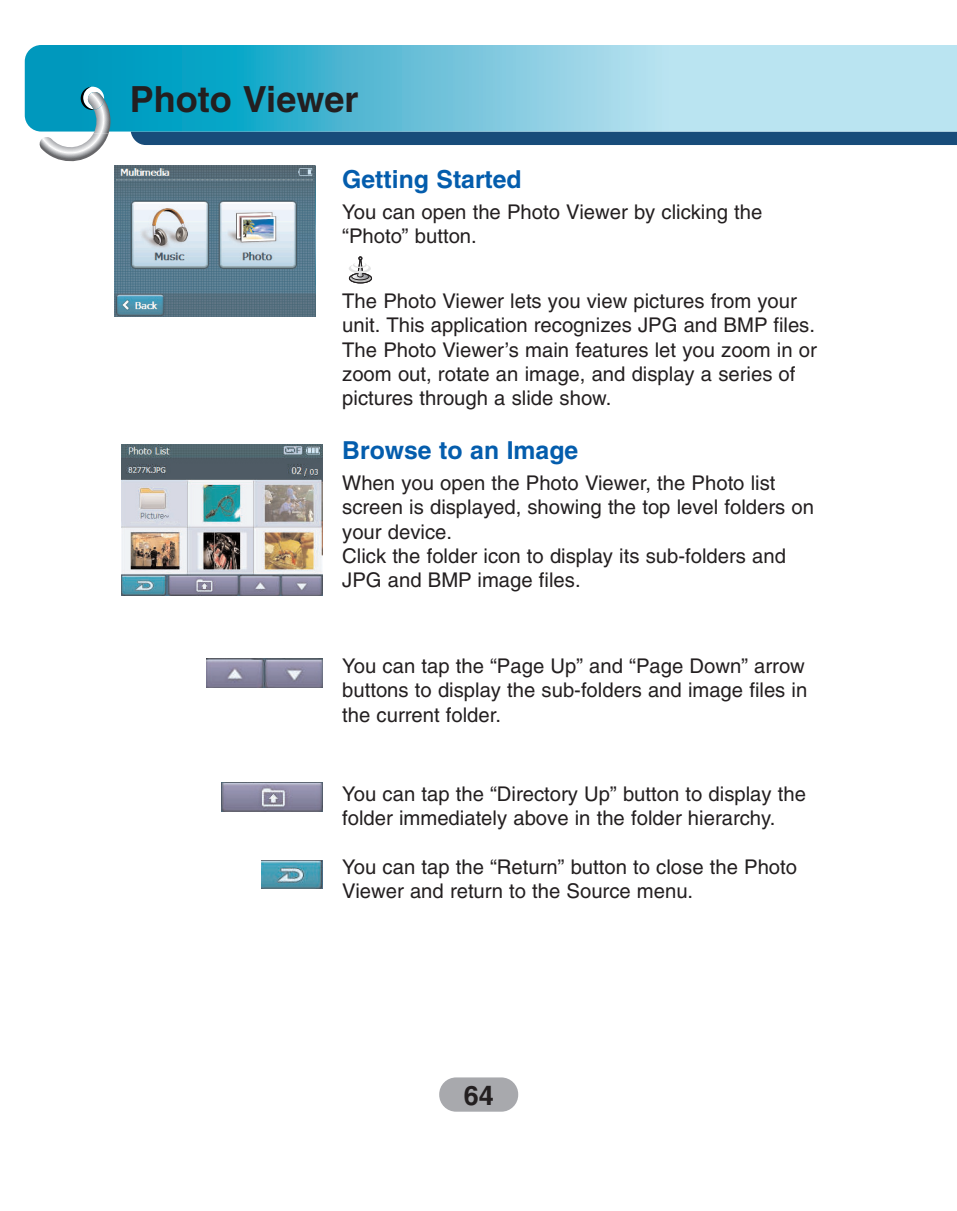
<style>
.page{position:relative;width:957px;height:1211px;background:#fff}
.page>*{position:absolute;margin:0;border:0;box-sizing:border-box;transform-origin:0 0}
.t1{font:700 36px "Helvetica";color:#231f20}
.t2{font:700 27px "Helvetica";color:#231f20}
.t3{font:700 24.75px "Helvetica";color:#045dad}
.t4{font:20.25px/24.3px "Helvetica";color:#231f20}
</style>
<div class="page">
<div style="left:131px;top:132px;width:825px;height:13px;background:#184c7a"></div>
<svg style="left:25px;top:45px;width:931px;height:87px;background:#71c6dd"></svg>
<svg style="left:39px;top:87px;width:73px;height:75px"></svg>
<div style="left:439px;top:1077px;width:79px;height:34px;background:#a8a9ad;border-radius:17px"></div>
<svg style="left:348px;top:256px;width:24px;height:28px"></svg>
<img style="left:114px;top:166px;width:201px;height:151px">
<img style="left:122px;top:445px;width:200px;height:150px">
<img style="left:206px;top:658px;width:116px;height:29px">
<img style="left:222px;top:782px;width:100px;height:29px">
<img style="left:262px;top:860px;width:60px;height:29px">
<h1 class="t1" style="left:130px;top:86px;width:230px">Photo Viewer</h1>
<p class="t3" style="left:342px;top:171px;width:181px">Getting Started</p>
<p class="t4" style="left:342px;top:202px;width:421px">You can open the Photo Viewer by clicking the “Photo” button.</p>
<p class="t4" style="left:342px;top:291px;width:476px">The Photo Viewer lets you view pictures from your unit. This application recognizes JPG and BMP files.<br>The Photo Viewer’s main features let you zoom in or zoom out, rotate an image, and display a series of pictures through a slide show.</p>
<p class="t3" style="left:342px;top:441px;width:237px">Browse to an Image</p>
<p class="t4" style="left:342px;top:473px;width:473px">When you open the Photo Viewer, the Photo list screen is displayed, showing the top level folders on your device.<br>Click the folder icon to display its sub-folders and JPG and BMP image files.</p>
<p class="t4" style="left:342px;top:655px;width:466px;text-align:justify">You can tap the “Page Up” and “Page Down” arrow buttons to display the sub-folders and image files in the current folder.</p>
<p class="t4" style="left:342px;top:783px;width:465px">You can tap the “Directory Up” button to display the folder immediately above in the folder hierarchy.</p>
<p class="t4" style="left:342px;top:856px;width:456px">You can tap the “Return” button to close the Photo<br>Viewer and return to the Source menu.</p>
<h2 class="t2" style="left:463px;top:1085px;width:32px">64</h2>
</div>
